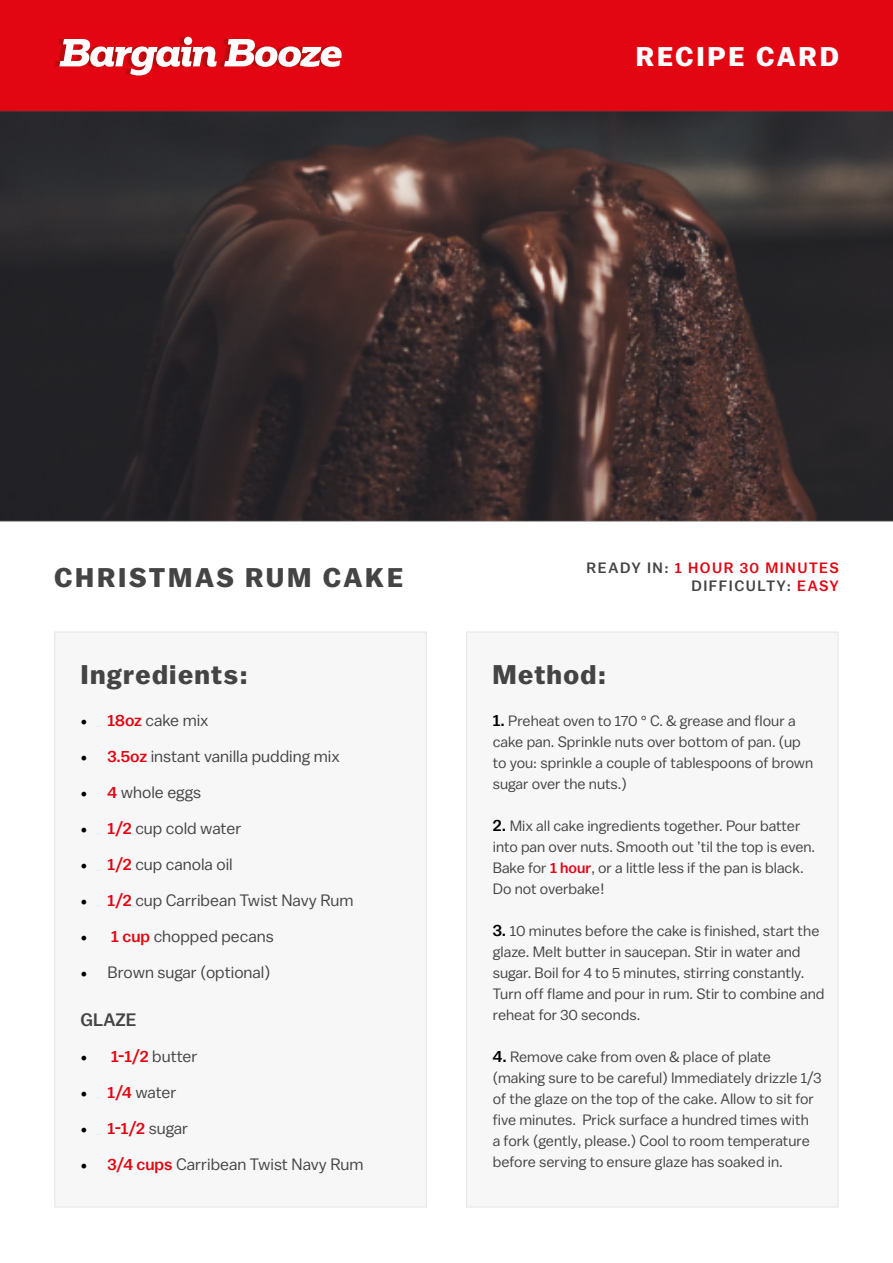
<style>
.page{position:relative;width:893px;height:1263px;background:#fff}
.page>*{position:absolute;margin:0;border:0;box-sizing:border-box;transform-origin:0 0}
.t1{font:700 27px "Balto";letter-spacing:.055em;color:#444}
.t2{font:700 27px "Balto";letter-spacing:.1em;color:#444}
.t3{font:700 27px "Balto";letter-spacing:.1em;color:#fff}
.t4{font:500 18px "Balto";color:#444}
.t5{font:16.5px "Balto";color:#444}
.t6{font:500 16.5px "Balto";color:#e20613}
.t7{font:15px/21px "Balto";color:#444}
.t8{font:500 15px/18px "Balto";letter-spacing:.1em;color:#444;text-align:right}
.s1{color:#e20613}
.s2{font-family:"Minion Pro";font-size:18px;color:#000}
.s3{font-weight:500;color:#e20613}
.s4{font-family:"Minion Pro";font-weight:400;font-size:18px;color:#000}
.s5{font-weight:400;color:#444}
.s6{font-weight:500;font-size:16.5px;color:#000}
</style>
<div class="page">
<div style="left:54px;top:631px;width:373px;height:576px;background:#f7f7f7;border:1px solid #e6e6e6"></div>
<div style="left:466px;top:631px;width:372px;height:576px;background:#f7f7f7;border:1px solid #e6e6e6"></div>
<img style="left:0;top:111px;width:893px;height:411px">
<div style="left:0;top:0;width:893px;height:111px;background:#e20613"></div>
<svg style="left:55px;top:37px;width:287px;height:38px"></svg>
<h1 class="t3" style="left:636px;top:41px;width:205px">RECIPE CARD</h1>
<h1 class="t2" style="left:54px;top:561px;width:351px">CHRISTMAS RUM CAKE</h1>
<p class="t8" style="left:587px;top:559px;width:254px">READY IN: <span class="s1">1 HOUR 30 MINUTES<br></span>DIFFICULTY: <span class="s1">EASY</span></p>
<h1 class="t1" style="left:80px;top:658px;width:169px">Ingredients:</h1>
<h1 class="t1" style="left:492px;top:658px;width:115px">Method:</h1>
<p class="t5" style="left:81px;top:710px;width:130px"><span class="s2">•</span> <span class="s3">18oz</span> cake mix</p>
<p class="t5" style="left:81px;top:746px;width:261px"><span class="s2">•</span> <span class="s3">3.5oz</span> instant vanilla pudding mix</p>
<p class="t5" style="left:81px;top:782px;width:122px"><span class="s2">•</span> <span class="s3">4</span> whole eggs</p>
<p class="t5" style="left:81px;top:818px;width:162px"><span class="s2">•</span> <span class="s3">1/2</span> cup cold water</p>
<p class="t5" style="left:81px;top:854px;width:154px"><span class="s2">•</span> <span class="s3">1/2</span> cup canola oil</p>
<p class="t5" style="left:81px;top:890px;width:274px"><span class="s2">•</span> <span class="s3">1/2</span> cup Carribean Twist Navy Rum</p>
<p class="t5" style="left:81px;top:926px;width:195px"><span class="s2">•</span> <span class="s3">1 cup</span> chopped pecans</p>
<p class="t5" style="left:81px;top:962px;width:191px"><span class="s2">•</span> Brown sugar (optional)</p>
<p class="t4" style="left:81px;top:1009px;width:58px">GLAZE</p>
<p class="t5" style="left:81px;top:1046px;width:118px"><span class="s2">•</span> <span class="s3">1-1/2</span> butter</p>
<p class="t5" style="left:81px;top:1082px;width:97px"><span class="s2">•</span> <span class="s3">1/4</span> water</p>
<p class="t6" style="left:81px;top:1118px;width:109px"><span class="s4">•</span> 1-1/2 <span class="s5">sugar</span></p>
<p class="t5" style="left:81px;top:1154px;width:284px"><span class="s2">•</span> <span class="s3">3/4 cups</span> Carribean Twist Navy Rum</p>
<p class="t7" style="left:493px;top:710px;width:322px"><span class="s6">1.</span> Preheat oven to 170 ° C. &amp; grease and flour a cake pan. Sprinkle nuts over bottom of pan. (up to you: sprinkle a couple of tablespoons of brown sugar over the nuts.)</p>
<p class="t7" style="left:493px;top:815px;width:324px"><span class="s6">2.</span> Mix all cake ingredients together. Pour batter into pan over nuts. Smooth out ’til the top is even.<br>Bake for <span class="s3">1 hour</span>, or a little less if the pan is black.<br>Do not overbake!</p>
<p class="t7" style="left:493px;top:920px;width:333px"><span class="s6">3.</span> 10 minutes before the cake is finished, start the glaze. Melt butter in saucepan. Stir in water and sugar. Boil for 4 to 5 minutes, stirring constantly.<br>Turn off flame and pour in rum. Stir to combine and reheat for 30 seconds.</p>
<p class="t7" style="left:493px;top:1046px;width:330px"><span class="s6">4.</span> Remove cake from oven &amp; place of plate (making sure to be careful) Immediately drizzle 1/3 of the glaze on the top of the cake. Allow to sit for five minutes. Prick surface a hundred times with<br>a fork (gently, please.) Cool to room temperature before serving to ensure glaze has soaked in.</p>
</div>
